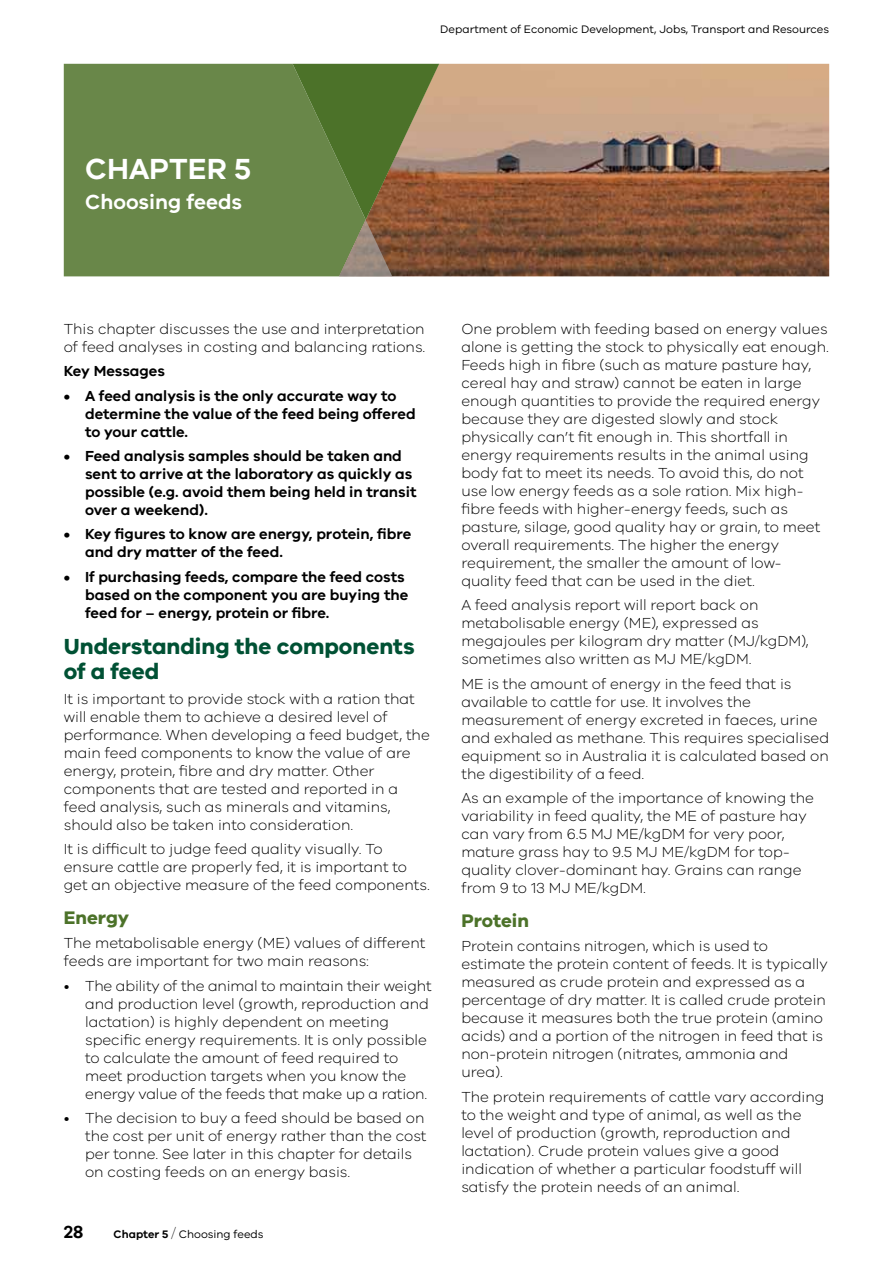
<style>
.page{position:relative;width:893px;height:1263px;background:#fff}
.page>*{position:absolute;margin:0;border:0;box-sizing:border-box;transform-origin:0 0}
.t1{font:600 30px "VIC";color:#fff}
.t2{font:700 22.5px/25.5px "VIC";color:#005134}
.t3{font:600 21px "VIC";color:#fff}
.t4{font:700 18.75px "VIC";color:#4c7229}
.t5{font:600 18px "VIC";color:#000}
.t6{font:300 15px/18px "VIC";color:#000}
.t7{font:600 15px/18px "VIC";color:#000}
.t8{font:11.25px "VIC";color:#000}
.s1{font-weight:600}
.s2{font-weight:200;font-size:15px}
</style>
<div class="page">
<div style="left:64px;top:64px;width:229px;height:212px;background:#698749"></div>
<img style="left:439px;top:64px;width:390px;height:212px">
<svg style="left:293px;top:64px;width:146px;height:212px;background:#6f7641"></svg>
<p class="t8" style="left:440px;top:22px;width:390px">Department of Economic Development, Jobs, Transport and Resources</p>
<h1 class="t1" style="left:85px;top:150px;width:168px">CHAPTER 5</h1>
<h3 class="t3" style="left:85px;top:189px;width:159px">Choosing feeds</h3>
<p class="t6" style="left:64px;top:319px;width:363px">This chapter discusses the use and interpretation of feed analyses in costing and balancing rations.</p>
<p class="t7" style="left:64px;top:362px;width:103px">Key Messages</p>
<p class="t7" style="left:85px;top:386px;width:332px;text-indent:-21px">• A feed analysis is the only accurate way to determine the value of the feed being offered to your cattle.</p>
<p class="t7" style="left:85px;top:447px;width:333px;text-indent:-21px">• Feed analysis samples should be taken and sent to arrive at the laboratory as quickly as possible (e.g. avoid them being held in transit over a weekend).</p>
<p class="t7" style="left:85px;top:525px;width:328px;text-indent:-21px">• Key figures to know are energy, protein, fibre and dry matter of the feed.</p>
<p class="t7" style="left:85px;top:567px;width:325px;text-indent:-21px">• If purchasing feeds, compare the feed costs based on the component you are buying the feed for – energy, protein or fibre.</p>
<h2 class="t2" style="left:64px;top:633px;width:352px">Understanding the components of a feed</h2>
<p class="t6" style="left:64px;top:689px;width:368px">It is important to provide stock with a ration that will enable them to achieve a desired level of performance. When developing a feed budget, the main feed components to know the value of are energy, protein, fibre and dry matter. Other components that are tested and reported in a feed analysis, such as minerals and vitamins, should also be taken into consideration.</p>
<p class="t6" style="left:64px;top:840px;width:368px">It is difficult to judge feed quality visually. To ensure cattle are properly fed, it is important to get an objective measure of the feed components.</p>
<p class="t4" style="left:64px;top:906px;width:67px">Energy</p>
<p class="t6" style="left:64px;top:934px;width:363px">The metabolisable energy (ME) values of different feeds are important for two main reasons:</p>
<p class="t6" style="left:85px;top:976px;width:348px;text-indent:-21px">• The ability of the animal to maintain their weight and production level (growth, reproduction and lactation) is highly dependent on meeting specific energy requirements. It is only possible to calculate the amount of feed required to meet production targets when you know the energy value of the feeds that make up a ration.</p>
<p class="t6" style="left:85px;top:1109px;width:343px;text-indent:-21px">• The decision to buy a feed should be based on the cost per unit of energy rather than the cost per tonne. See later in this chapter for details on costing feeds on an energy basis.</p>
<p class="t5" style="left:64px;top:1221px;width:21px">28</p>
<p class="t8" style="left:114px;top:1228px;width:151px"><span class="s1">Chapter 5</span> <span class="s2">/</span> Choosing feeds</p>
<p class="t6" style="left:461px;top:319px;width:369px">One problem with feeding based on energy values alone is getting the stock to physically eat enough.<br>Feeds high in fibre (such as mature pasture hay, cereal hay and straw) cannot be eaten in large enough quantities to provide the required energy because they are digested slowly and stock physically can’t fit enough in. This shortfall in energy requirements results in the animal using body fat to meet its needs. To avoid this, do not use low energy feeds as a sole ration. Mix high&shy;fibre feeds with higher-energy feeds, such as pasture, silage, good quality hay or grain, to meet overall requirements. The higher the energy requirement, the smaller the amount of low&shy;quality feed that can be used in the diet.</p>
<p class="t6" style="left:461px;top:596px;width:349px">A feed analysis report will report back on metabolisable energy (ME), expressed as megajoules per kilogram dry matter (MJ/kgDM), sometimes also written as MJ ME/kgDM.</p>
<p class="t6" style="left:461px;top:674px;width:369px">ME is the amount of energy in the feed that is available to cattle for use. It involves the measurement of energy excreted in faeces, urine and exhaled as methane. This requires specialised equipment so in Australia it is calculated based on the digestibility of a feed.</p>
<p class="t6" style="left:461px;top:788px;width:354px">As an example of the importance of knowing the variability in feed quality, the ME of pasture hay can vary from 6.5 MJ ME/kgDM for very poor, mature grass hay to 9.5 MJ ME/kgDM for top&shy;quality clover-dominant hay. Grains can range from 9 to 13 MJ ME/kgDM.</p>
<p class="t4" style="left:461px;top:909px;width:69px">Protein</p>
<p class="t6" style="left:461px;top:937px;width:368px">Protein contains nitrogen, which is used to estimate the protein content of feeds. It is typically measured as crude protein and expressed as a percentage of dry matter. It is called crude protein because it measures both the true protein (amino acids) and a portion of the nitrogen in feed that is non-protein nitrogen (nitrates, ammonia and urea).</p>
<p class="t6" style="left:461px;top:1087px;width:364px">The protein requirements of cattle vary according to the weight and type of animal, as well as the level of production (growth, reproduction and lactation). Crude protein values give a good indication of whether a particular foodstuff will satisfy the protein needs of an animal.</p>
</div>
